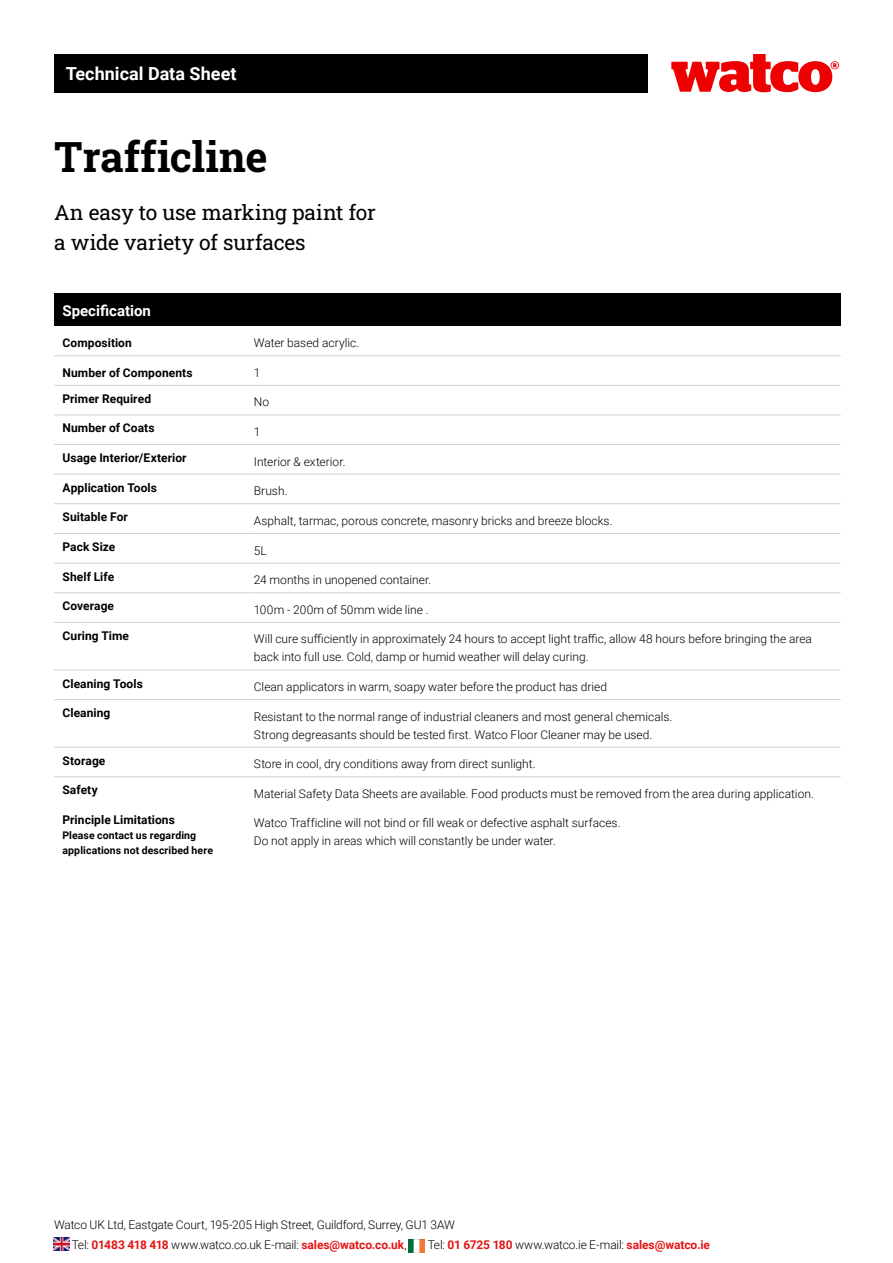
<style>
.page{position:relative;width:893px;height:1263px;background:#fff}
.page>*{position:absolute;margin:0;border:0;box-sizing:border-box;transform-origin:0 0}
.t1{font:700 42px "Roboto Slab";color:#000}
.t2{font:21px/30px "Roboto Slab";letter-spacing:-.005em;color:#000}
.t3{font:700 18px "Roboto";color:#fff}
.t4{font:700 15px "Roboto";color:#fff}
.t5{font:300 12px/18px "Roboto";color:#000}
.t6{font:700 12px "Roboto";letter-spacing:.005em;color:#000}
.t7{font:700 10.5px/15px "Roboto";letter-spacing:.01em;color:#000}
.s1{font-weight:700;color:#e41515}
</style>
<div class="page">
<div style="left:54px;top:54px;width:593px;height:38px;background:#000"></div>
<svg style="left:671px;top:54px;width:168px;height:38px"></svg>
<div style="left:54px;top:293px;width:787px;height:33px;background:#000"></div>
<hr style="left:54px;top:355px;width:200px;height:1px;background:#d0d0d0">
<hr style="left:254px;top:355px;width:587px;height:1px;background:#d0d0d0">
<hr style="left:54px;top:385px;width:200px;height:1px;background:#d0d0d0">
<hr style="left:254px;top:385px;width:587px;height:1px;background:#d0d0d0">
<hr style="left:54px;top:415px;width:200px;height:1px;background:#d0d0d0">
<hr style="left:254px;top:415px;width:587px;height:1px;background:#d0d0d0">
<hr style="left:54px;top:444px;width:200px;height:1px;background:#d0d0d0">
<hr style="left:254px;top:444px;width:587px;height:1px;background:#d0d0d0">
<hr style="left:54px;top:474px;width:200px;height:1px;background:#d0d0d0">
<hr style="left:254px;top:474px;width:587px;height:1px;background:#d0d0d0">
<hr style="left:54px;top:503px;width:200px;height:1px;background:#d0d0d0">
<hr style="left:254px;top:503px;width:587px;height:1px;background:#d0d0d0">
<hr style="left:54px;top:533px;width:200px;height:1px;background:#d0d0d0">
<hr style="left:254px;top:533px;width:587px;height:1px;background:#d0d0d0">
<hr style="left:54px;top:563px;width:200px;height:1px;background:#d0d0d0">
<hr style="left:254px;top:563px;width:587px;height:1px;background:#d0d0d0">
<hr style="left:54px;top:592px;width:200px;height:1px;background:#d0d0d0">
<hr style="left:254px;top:592px;width:587px;height:1px;background:#d0d0d0">
<hr style="left:54px;top:622px;width:200px;height:1px;background:#d0d0d0">
<hr style="left:254px;top:622px;width:587px;height:1px;background:#d0d0d0">
<hr style="left:54px;top:670px;width:200px;height:1px;background:#d0d0d0">
<hr style="left:254px;top:670px;width:587px;height:1px;background:#d0d0d0">
<hr style="left:54px;top:699px;width:200px;height:1px;background:#d0d0d0">
<hr style="left:254px;top:699px;width:587px;height:1px;background:#d0d0d0">
<hr style="left:54px;top:747px;width:200px;height:1px;background:#d0d0d0">
<hr style="left:254px;top:747px;width:587px;height:1px;background:#d0d0d0">
<hr style="left:54px;top:776px;width:200px;height:1px;background:#d0d0d0">
<hr style="left:254px;top:776px;width:587px;height:1px;background:#d0d0d0">
<img style="left:53px;top:1237px;width:16px;height:13px">
<img style="left:409px;top:1239px;width:16px;height:13px">
<h3 class="t3" style="left:66px;top:61px;width:172px">Technical Data Sheet</h3>
<h1 class="t1" style="left:54px;top:128px;width:215px">Trafficline</h1>
<h2 class="t2" style="left:54px;top:197px;width:323px">An easy to use marking paint for a wide variety of surfaces</h2>
<p class="t4" style="left:63px;top:300px;width:90px">Specification</p>
<p class="t6" style="left:63px;top:335px;width:71px">Composition</p>
<p class="t5" style="left:254px;top:334px;width:107px">Water based acrylic.</p>
<p class="t6" style="left:63px;top:364px;width:132px">Number of Components</p>
<p class="t5" style="left:254px;top:363px;width:8px">1</p>
<p class="t6" style="left:63px;top:390px;width:90px">Primer Required</p>
<p class="t5" style="left:254px;top:393px;width:17px">No</p>
<p class="t6" style="left:63px;top:420px;width:94px">Number of Coats</p>
<p class="t5" style="left:254px;top:422px;width:8px">1</p>
<p class="t6" style="left:63px;top:449px;width:126px">Usage Interior/Exterior</p>
<p class="t5" style="left:254px;top:452px;width:93px">Interior &amp; exterior.</p>
<p class="t6" style="left:63px;top:479px;width:96px">Application Tools</p>
<p class="t5" style="left:254px;top:481px;width:35px">Brush.</p>
<p class="t6" style="left:63px;top:508px;width:67px">Suitable For</p>
<p class="t5" style="left:254px;top:511px;width:360px">Asphalt, tarmac, porous concrete, masonry bricks and breeze blocks.</p>
<p class="t6" style="left:63px;top:538px;width:54px">Pack Size</p>
<p class="t5" style="left:254px;top:541px;width:14px">5L</p>
<p class="t6" style="left:63px;top:568px;width:53px">Shelf Life</p>
<p class="t5" style="left:254px;top:571px;width:179px">24 months in unopened container.</p>
<p class="t6" style="left:63px;top:598px;width:53px">Coverage</p>
<p class="t5" style="left:254px;top:600px;width:176px">100m - 200m of 50mm wide line .</p>
<p class="t6" style="left:63px;top:627px;width:68px">Curing Time</p>
<p class="t5" style="left:254px;top:630px;width:560px">Will cure sufficiently in approximately 24 hours to accept light traffic, allow 48 hours before bringing the area back into full use. Cold, damp or humid weather will delay curing.</p>
<p class="t6" style="left:63px;top:675px;width:82px">Cleaning Tools</p>
<p class="t5" style="left:254px;top:677px;width:355px">Clean applicators in warm, soapy water before the product has dried</p>
<p class="t6" style="left:63px;top:704px;width:49px">Cleaning</p>
<p class="t5" style="left:254px;top:707px;width:420px">Resistant to the normal range of industrial cleaners and most general chemicals.<br>Strong degreasants should be tested first. Watco Floor Cleaner may be used.</p>
<p class="t6" style="left:63px;top:752px;width:44px">Storage</p>
<p class="t5" style="left:254px;top:754px;width:283px">Store in cool, dry conditions away from direct sunlight.</p>
<p class="t6" style="left:63px;top:781px;width:37px">Safety</p>
<p class="t5" style="left:254px;top:784px;width:562px">Material Safety Data Sheets are available. Food products must be removed from the area during application.</p>
<p class="t6" style="left:63px;top:811px;width:114px">Principle Limitations</p>
<p class="t7" style="left:63px;top:827px;width:152px">Please contact us regarding applications not described here</p>
<p class="t5" style="left:254px;top:814px;width:368px">Watco Trafficline will not bind or fill weak or defective asphalt surfaces.<br>Do not apply in areas which will constantly be under water.</p>
<p class="t5" style="left:72px;top:1214px;width:385px;line-height:20px;text-indent:-18px">Watco UK Ltd, Eastgate Court, 195-205 High Street, Guildford, Surrey, GU1 3AW<br>Tel: <span class="s1">01483 418 418</span> www.watco.co.uk E-mail: <span class="s1">sales@watco.co.uk</span>,</p>
<p class="t5" style="left:428px;top:1235px;width:284px">Tel: <span class="s1">01 6725 180</span> www.watco.ie E-mail: <span class="s1">sales@watco.ie</span></p>
</div>
